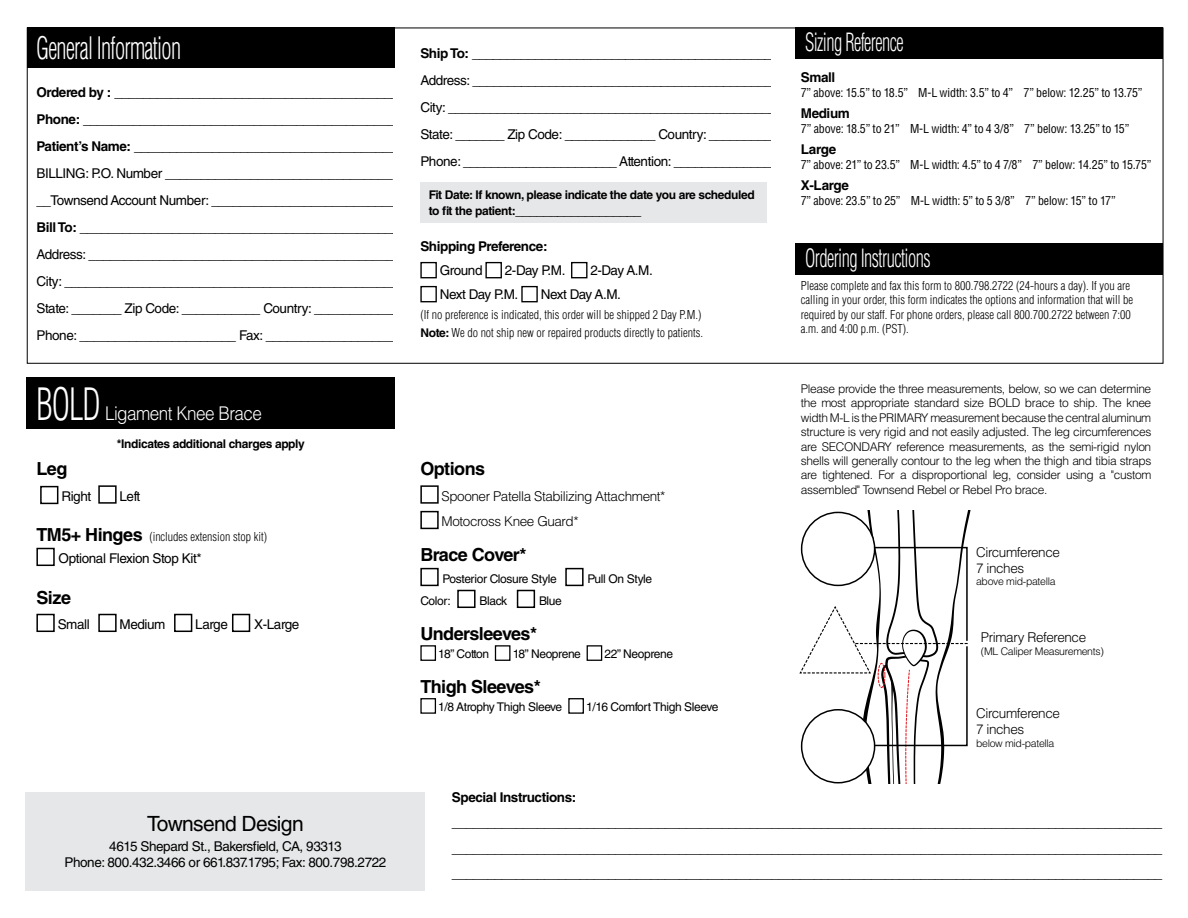
<style>
.page{position:relative;width:1188px;height:918px;background:#fff}
.page>*{position:absolute;margin:0;border:0;box-sizing:border-box;transform-origin:0 0}
.t1{font:300 condensed 43.5px "Helvetica LT Std";color:#fff;scale:.75 1}
.t2{font:300 condensed 30.3px "Helvetica LT Std";letter-spacing:-.03em;color:#fff;scale:.75 1}
.t3{font:300 condensed 24.6px "Helvetica LT Std";letter-spacing:-.03em;color:#fff;scale:.75 1}
.t4{font:21px "Helvetica LT Std";letter-spacing:-.03em;color:#000}
.t5{font:300 18.9px "Helvetica LT Std";letter-spacing:-.03em;color:#fff;scale:.9 1}
.t6{font:700 18px "Helvetica LT Std";letter-spacing:-.03em;color:#000}
.t7{font:13.5px/27px "Helvetica LT Std";letter-spacing:-.03em;color:#000}
.t8{font:300 13.5px/16.2px "Helvetica LT Std";letter-spacing:-.03em;color:#000}
.t9{font:700 13.5px "Helvetica LT Std";letter-spacing:-.03em;color:#000}
.t10{font:300 12px/14.4px "Helvetica LT Std";letter-spacing:-.03em;color:#000;text-align:justify}
.t11{font:300 condensed 12px/14.4px "Helvetica LT Std";color:#000}
.t12{font:condensed 12px "Helvetica LT Std";letter-spacing:-.015em;color:#000}
.t13{font:12px "Helvetica LT Std";letter-spacing:-.03em;color:#000}
.t14{font:700 12px "Helvetica LT Std";letter-spacing:-.03em;color:#000}
.t15{font:12px "Helvetica LT Std";letter-spacing:-.05em;color:#000}
.t16{font:300 10.5px "Helvetica LT Std";letter-spacing:-.03em;color:#000}
.s1{font-weight:700}
.s2{font-weight:700;font-size:12px}
.s3{font-weight:700;font-stretch:normal}
.s4{font-weight:700;font-stretch:normal;font-size:18px}
</style>
<div class="page">
<div style="left:40px;top:486px;width:18px;height:18px;border:2px solid #000"></div>
<div style="left:98px;top:485px;width:19px;height:19px;border:2px solid #000"></div>
<div style="left:36px;top:548px;width:19px;height:18px;border:2px solid #000"></div>
<div style="left:36px;top:614px;width:19px;height:18px;border:2px solid #000"></div>
<div style="left:98px;top:614px;width:19px;height:18px;border:2px solid #000"></div>
<div style="left:174px;top:614px;width:18px;height:18px;border:2px solid #000"></div>
<div style="left:232px;top:614px;width:18px;height:18px;border:2px solid #000"></div>
<div style="left:795px;top:28px;width:368px;height:31px;background:#000"></div>
<div style="left:420px;top:262px;width:17px;height:16px;border:1px solid #000"></div>
<div style="left:485px;top:262px;width:17px;height:16px;border:1px solid #000"></div>
<div style="left:571px;top:262px;width:16px;height:16px;border:1px solid #000"></div>
<div style="left:420px;top:286px;width:17px;height:16px;border:1px solid #000"></div>
<div style="left:521px;top:286px;width:17px;height:16px;border:1px solid #000"></div>
<div style="left:420px;top:183px;width:347px;height:40px;background:#e6e7e8"></div>
<div style="left:27px;top:28px;width:368px;height:40px;background:#000"></div>
<div style="left:26px;top:378px;width:369px;height:51px;background:#000"></div>
<div style="left:420px;top:485px;width:19px;height:19px;border:2px solid #000"></div>
<div style="left:420px;top:511px;width:19px;height:18px;border:2px solid #000"></div>
<div style="left:420px;top:568px;width:19px;height:18px;border:2px solid #000"></div>
<div style="left:565px;top:568px;width:19px;height:18px;border:2px solid #000"></div>
<div style="left:457px;top:590px;width:19px;height:18px;border:2px solid #000"></div>
<div style="left:517px;top:590px;width:18px;height:18px;border:2px solid #000"></div>
<div style="left:420px;top:645px;width:16px;height:16px;border:1px solid #000"></div>
<div style="left:495px;top:645px;width:16px;height:16px;border:1px solid #000"></div>
<div style="left:587px;top:645px;width:15px;height:16px;border:1px solid #000"></div>
<div style="left:420px;top:698px;width:16px;height:16px;border:1px solid #000"></div>
<div style="left:568px;top:698px;width:16px;height:16px;border:1px solid #000"></div>
<div style="left:26px;top:792px;width:399px;height:99px;background:#e6e7e8"></div>
<div style="left:795px;top:244px;width:368px;height:31px;background:#000"></div>
<svg style="left:799px;top:511px;width:172px;height:272px"></svg>
<h2 class="t2" style="left:36px;top:29px;width:194px">General Information</h2>
<p class="t7" style="left:36px;top:79px;width:376px"><span class="s1">Ordered by :</span> ________________________________________ <span class="s1">Phone:</span> _____________________________________________ <span class="s1">Patient’s Name:</span> _____________________________________ BILLING: P.O. Number ________________________________ __Townsend Account Number: ____________________________ <span class="s1">Bill To:</span> _____________________________________________ Address: _____________________________________________ City: ________________________________________________ State: _______ Zip Code: ___________ Country: _____________ Phone: ______________________ Fax: ____________________</p>
<p class="t7" style="left:420px;top:40px;width:361px"><span class="s1">Ship To:</span> ___________________________________________ Address: ____________________________________________ City: _______________________________________________ State: _______ Zip Code: _____________ Country: _________ Phone: ______________________ Attention: ______________</p>
<p class="t14" style="left:429px;top:188px;width:328px">Fit Date: If known, please indicate the date you are scheduled</p>
<p class="t7" style="left:429px;top:197px;width:214px"><span class="s2">to fit the patient:</span>__________________</p>
<p class="t9" style="left:420px;top:238px;width:129px">Shipping Preference:</p>
<p class="t7" style="left:440px;top:257px;width:44px">Ground</p>
<p class="t7" style="left:505px;top:257px;width:62px">2-Day P.M.</p>
<p class="t7" style="left:590px;top:257px;width:64px">2-Day A.M.</p>
<p class="t7" style="left:440px;top:281px;width:80px">Next Day P.M.</p>
<p class="t7" style="left:541px;top:281px;width:82px">Next Day A.M.</p>
<p class="t11" style="left:420px;top:305px;width:284px;line-height:18px">(If no preference is indicated, this order will be shipped 2 Day P.M.)<br><span class="s3">Note:</span> We do not ship new or repaired products directly to patients.</p>
<h1 class="t1" style="left:36px;top:377px;width:87px">BOLD</h1>
<h3 class="t5" style="left:105px;top:402px;width:176px">Ligament Knee Brace</h3>
<p class="t14" style="left:117px;top:436px;width:189px">*Indicates additional charges apply</p>
<h3 class="t6" style="left:36px;top:458px;width:32px">Leg</h3>
<p class="t7" style="left:61px;top:482px;width:31px">Right</p>
<p class="t7" style="left:120px;top:482px;width:22px">Left</p>
<p class="t11" style="left:36px;top:530px;width:232px"><span class="s4">TM5+ Hinges</span> (includes extension stop kit)</p>
<p class="t7" style="left:59px;top:545px;width:145px">Optional Flexion Stop Kit*</p>
<h3 class="t6" style="left:36px;top:586px;width:36px">Size</h3>
<p class="t7" style="left:58px;top:611px;width:34px">Small</p>
<p class="t7" style="left:120px;top:611px;width:47px">Medium</p>
<p class="t7" style="left:195px;top:611px;width:34px">Large</p>
<p class="t7" style="left:254px;top:611px;width:47px">X-Large</p>
<h3 class="t6" style="left:420px;top:458px;width:66px">Options</h3>
<p class="t8" style="left:442px;top:483px;width:225px;line-height:25.5px">Spooner Patella Stabilizing Attachment*<br>Motocross Knee Guard*</p>
<h3 class="t6" style="left:420px;top:544px;width:108px">Brace Cover*</h3>
<p class="t13" style="left:443px;top:572px;width:116px">Posterior Closure Style</p>
<p class="t13" style="left:588px;top:572px;width:66px">Pull On Style</p>
<p class="t13" style="left:420px;top:594px;width:32px">Color:</p>
<p class="t13" style="left:479px;top:594px;width:29px">Black</p>
<p class="t13" style="left:539px;top:594px;width:24px">Blue</p>
<h3 class="t6" style="left:420px;top:623px;width:118px">Undersleeves*</h3>
<p class="t15" style="left:438px;top:647px;width:52px">18” Cotton</p>
<p class="t13" style="left:513px;top:647px;width:70px">18” Neoprene</p>
<p class="t13" style="left:605px;top:647px;width:70px">22” Neoprene</p>
<h3 class="t6" style="left:420px;top:676px;width:122px">Thigh Sleeves*</h3>
<p class="t13" style="left:438px;top:700px;width:125px">1/8 Atrophy Thigh Sleeve</p>
<p class="t13" style="left:586px;top:700px;width:134px">1/16 Comfort Thigh Sleeve</p>
<h3 class="t3" style="left:805px;top:27px;width:133px">Sizing Reference</h3>
<p class="t9" style="left:801px;top:69px;width:36px">Small</p>
<p class="t12" style="left:801px;top:85px;width:343px">7” above: 15.5” to 18.5” M-L width: 3.5” to 4” 7” below: 12.25” to 13.75”</p>
<p class="t9" style="left:801px;top:105px;width:50px">Medium</p>
<p class="t12" style="left:801px;top:121px;width:330px">7” above: 18.5” to 21” M-L width: 4” to 4 3/8” 7” below: 13.25” to 15”</p>
<p class="t9" style="left:801px;top:141px;width:37px">Large</p>
<p class="t12" style="left:801px;top:157px;width:352px">7” above: 21” to 23.5” M-L width: 4.5” to 4 7/8” 7” below: 14.25” to 15.75”</p>
<p class="t9" style="left:801px;top:177px;width:50px">X-Large</p>
<p class="t12" style="left:801px;top:193px;width:316px">7” above: 23.5” to 25” M-L width: 5” to 5 3/8” 7” below: 15” to 17”</p>
<h3 class="t3" style="left:805px;top:243px;width:169px">Ordering Instructions</h3>
<p class="t11" style="left:801px;top:278px;width:334px">Please complete and fax this form to 800.798.2722 (24-hours a day). If you are calling in your order, this form indicates the options and information that will be required by our staff. For phone orders, please call 800.700.2722 between 7:00 a.m. and 4:00 p.m. (PST).</p>
<p class="t10" style="left:801px;top:381px;width:352px">Please provide the three measurements, below, so we can determine the most appropriate standard size BOLD brace to ship. The knee width M-L is the PRIMARY measurement because the central aluminum structure is very rigid and not easily adjusted. The leg circumferences are SECONDARY reference measurements, as the semi-rigid nylon shells will generally contour to the leg when the thigh and tibia straps are tightened. For a disproportional leg, consider using a "custom assembled" Townsend Rebel or Rebel Pro brace.</p>
<p class="t8" style="left:976px;top:544px;width:85px">Circumference<br>7 inches</p>
<p class="t16" style="left:976px;top:575px;width:81px">above mid-patella</p>
<p class="t8" style="left:981px;top:629px;width:107px">Primary Reference</p>
<p class="t16" style="left:981px;top:644px;width:124px">(ML Caliper Measurements)</p>
<p class="t8" style="left:976px;top:705px;width:85px">Circumference<br>7 inches</p>
<p class="t16" style="left:976px;top:736px;width:80px">below mid-patella</p>
<h3 class="t4" style="left:147px;top:812px;width:158px">Townsend Design</h3>
<p class="t7" style="left:64px;top:838px;width:323px;line-height:16.2px;text-align:center">4615 Shepard St., Bakersfield, CA, 93313<br>Phone: 800.432.3466 or 661.837.1795; Fax: 800.798.2722</p>
<p class="t9" style="left:452px;top:789px;width:126px">Special Instructions:</p>
<p class="t7" style="left:452px;top:810px;width:712px;line-height:25.5px;text-align:justify">____________________________________________________________________________________________________ ____________________________________________________________________________________________________ ____________________________________________________________________________________________________</p>
</div>
